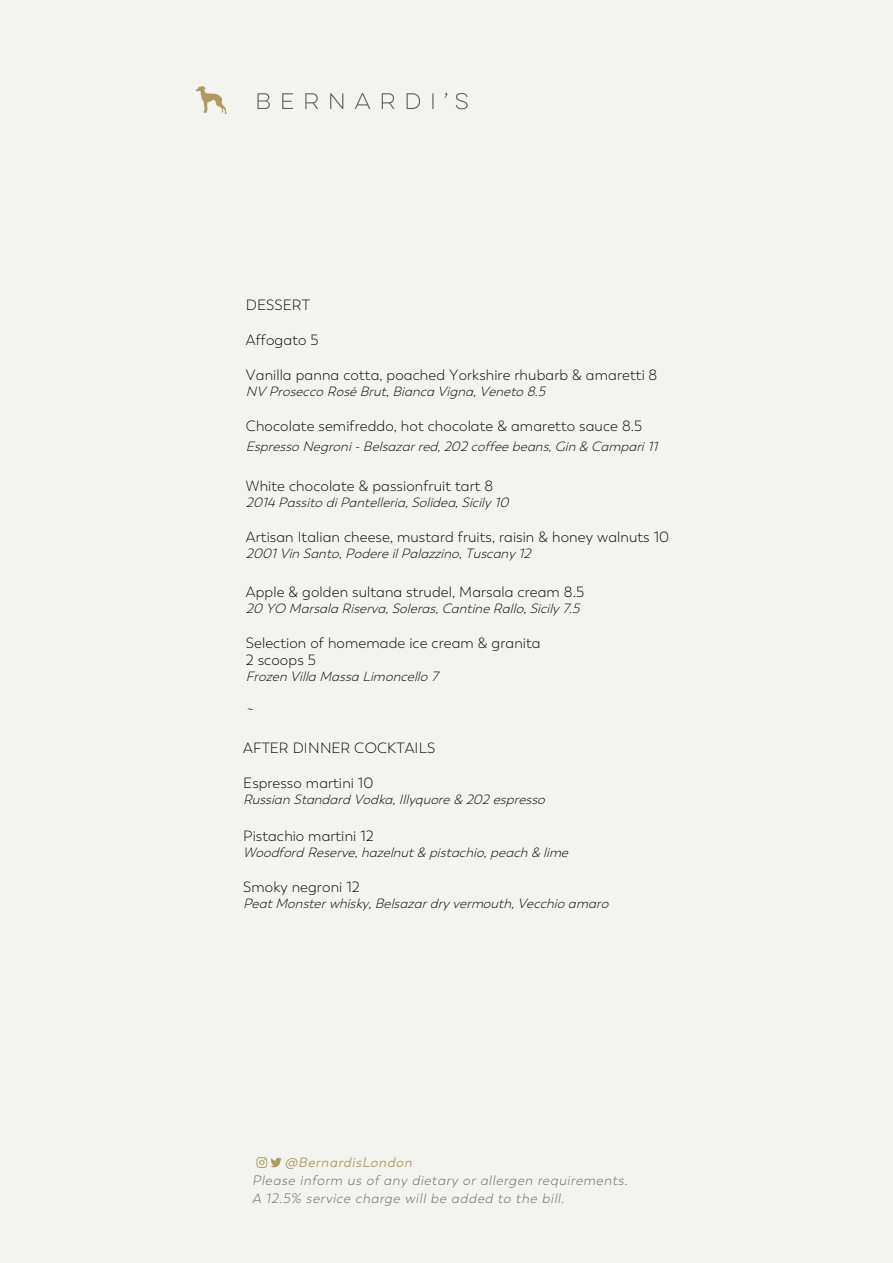
<style>
.page{position:relative;width:893px;height:1263px;background:#f3f3ef}
.page>*{position:absolute;margin:0;border:0;box-sizing:border-box;transform-origin:0 0}
.t1{font:300 14.85px/17.7px "Trenda";letter-spacing:.01em;color:#000}
.t2{font:italic 300 13.5px "Trenda";color:#636366}
.t3{font:italic 13.5px "Trenda";color:#ae9960}
.t4{font:italic 300 13.35px "Trenda";color:#000}
</style>
<div class="page">
<svg style="left:195px;top:86px;width:32px;height:28px"></svg>
<svg style="left:257px;top:93px;width:13px;height:16px"></svg>
<svg style="left:282px;top:93px;width:11px;height:16px"></svg>
<svg style="left:305px;top:93px;width:13px;height:16px"></svg>
<svg style="left:330px;top:93px;width:13px;height:16px"></svg>
<svg style="left:355px;top:93px;width:15px;height:16px"></svg>
<svg style="left:382px;top:93px;width:12px;height:16px"></svg>
<svg style="left:407px;top:93px;width:13px;height:16px"></svg>
<svg style="left:432px;top:93px;width:1px;height:16px"></svg>
<svg style="left:456px;top:93px;width:12px;height:16px"></svg>
<svg style="left:256px;top:1157px;width:26px;height:11px"></svg>
<p class="t1" style="left:246px;top:296px;width:66px">DESSERT</p>
<p class="t1" style="left:246px;top:331px;width:74px">Affogato 5</p>
<p class="t1" style="left:246px;top:366px;width:413px">Vanilla panna cotta, poached Yorkshire rhubarb &amp; amaretti 8</p>
<p class="t4" style="left:246px;top:384px;width:304px">NV Prosecco Rosé Brut,Bianca Vigna,Veneto 8.5</p>
<p class="t1" style="left:246px;top:418px;width:398px">Chocolate semifreddo, hot chocolate &amp; amaretto sauce 8.5</p>
<p class="t4" style="left:246px;top:439px;width:417px">Espresso Negroni- Belsazarred, 202 coffee beans,Gin &amp; Campari 11</p>
<p class="t1" style="left:246px;top:477px;width:249px">White chocolate &amp; passionfruit tart 8</p>
<p class="t4" style="left:246px;top:495px;width:268px">2014 Passito diPantelleria,Solidea,Sicily10</p>
<p class="t1" style="left:246px;top:528px;width:425px">Artisan Italian cheese, mustard fruits, raisin &amp; honey walnuts 10</p>
<p class="t4" style="left:246px;top:546px;width:290px">2001Vin Santo,Podere ilPalazzino,Tuscany12</p>
<p class="t1" style="left:246px;top:583px;width:340px">Apple &amp; golden sultana strudel, Marsala cream 8.5</p>
<p class="t4" style="left:246px;top:600px;width:339px">20 YO Marsala Riserva, Soleras, Cantine Rallo,Sicily7.5</p>
<p class="t1" style="left:246px;top:634px;width:296px">Selection of homemade ice cream &amp; granita<br>2 scoops 5</p>
<p class="t4" style="left:246px;top:669px;width:197px">Frozen Villa Massa Limoncello 7</p>
<p class="t4" style="left:246px;top:701px;width:13px">~</p>
<p class="t1" style="left:243px;top:739px;width:193px">AFTER DINNER COCKTAILS</p>
<p class="t1" style="left:243px;top:774px;width:131px">Espresso martini 10</p>
<p class="t4" style="left:243px;top:792px;width:307px">Russian Standard Vodka,Illyquore &amp; 202 espresso</p>
<p class="t1" style="left:243px;top:827px;width:132px">Pistachio martini 12</p>
<p class="t4" style="left:243px;top:845px;width:330px">Woodford Reserve,hazelnut&amp; pistachio,peach &amp; lime</p>
<p class="t1" style="left:243px;top:878px;width:118px">Smoky negroni 12</p>
<p class="t4" style="left:243px;top:896px;width:370px">PeatMonsterwhisky,Belsazardryvermouth,Vecchio amaro</p>
<p class="t3" style="left:285px;top:1154px;width:132px">@BernardisLondon</p>
<p class="t2" style="left:252px;top:1172px;width:379px">Please inform us of any dietary or allergen requirements.</p>
<p class="t2" style="left:252px;top:1190px;width:316px">A 12.5% service charge will be added to the bill.</p>
</div>
